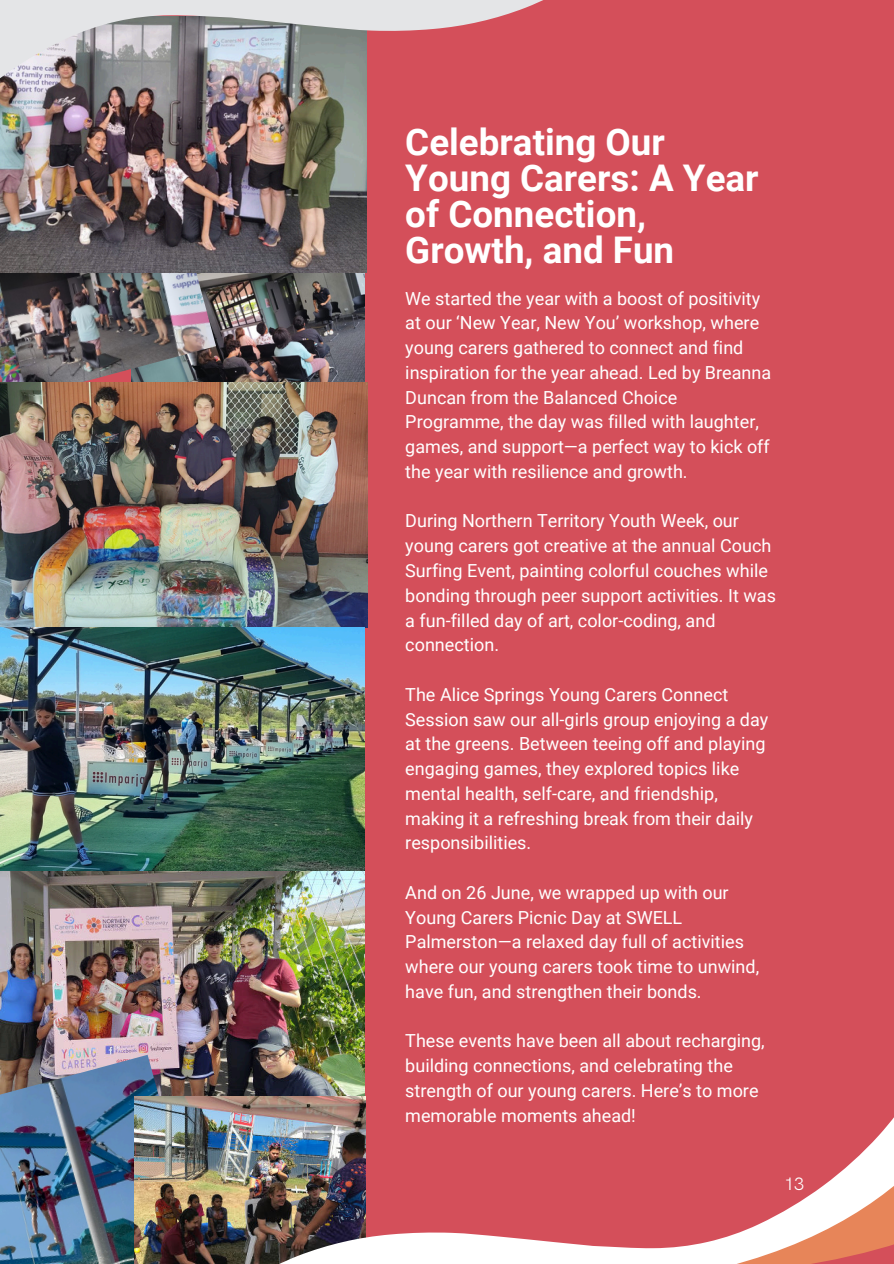
<style>
.page{position:relative;width:894px;height:1264px;background:#fff}
.page>*{position:absolute;margin:0;border:0;box-sizing:border-box;transform-origin:0 0}
.t1{font:700 36.75px/36px "Roboto";color:#fff}
.t2{font:18px/24.8px "Roboto";color:#fff}
.t3{font:18px "HK Grotesk Pro";color:#fff}
</style>
<div class="page">
<div style="left:0;top:0;width:893px;height:1263px;background:#d44f5a"></div>
<img style="left:216px;top:272px;width:148px;height:110px">
<img style="left:0;top:272px;width:216px;height:110px">
<img style="left:0;top:178px;width:366px;height:94px">
<img style="left:0;top:627px;width:364px;height:458px">
<img style="left:0;top:1054px;width:225px;height:209px">
<img style="left:0;top:0;width:543px;height:178px">
<img style="left:133px;top:1085px;width:523px;height:178px">
<img style="left:0;top:382px;width:367px;height:245px">
<svg style="left:656px;top:1118px;width:237px;height:145px"></svg>
<h1 class="t1" style="left:405px;top:122px;width:355px">Celebrating Our<br>Young Carers: A Year of Connection,<br>Growth, and Fun</h1>
<p class="t2" style="left:405px;top:285px;width:367px">We started the year with a boost of positivity at our ‘New Year, New You’ workshop, where young carers gathered to connect and find inspiration for the year ahead. Led by Breanna Duncan from the Balanced Choice Programme, the day was filled with laughter, games, and support—a perfect way to kick off the year with resilience and growth.</p>
<p class="t2" style="left:405px;top:508px;width:372px">During Northern Territory Youth Week, our young carers got creative at the annual Couch Surfing Event, painting colorful couches while bonding through peer support activities. It was a fun-filled day of art, color-coding, and connection.</p>
<p class="t2" style="left:405px;top:681px;width:364px">The Alice Springs Young Carers Connect Session saw our all-girls group enjoying a day at the greens. Between teeing off and playing engaging games, they explored topics like mental health, self-care, and friendship, making it a refreshing break from their daily responsibilities.</p>
<p class="t2" style="left:405px;top:879px;width:355px">And on 26 June, we wrapped up with our Young Carers Picnic Day at SWELL Palmerston—a relaxed day full of activities where our young carers took time to unwind, have fun, and strengthen their bonds.</p>
<p class="t2" style="left:405px;top:1027px;width:361px">These events have been all about recharging, building connections, and celebrating the strength of our young carers. Here’s to more memorable moments ahead!</p>
<p class="t3" style="left:783px;top:1169px;width:22px">13</p>
</div>
